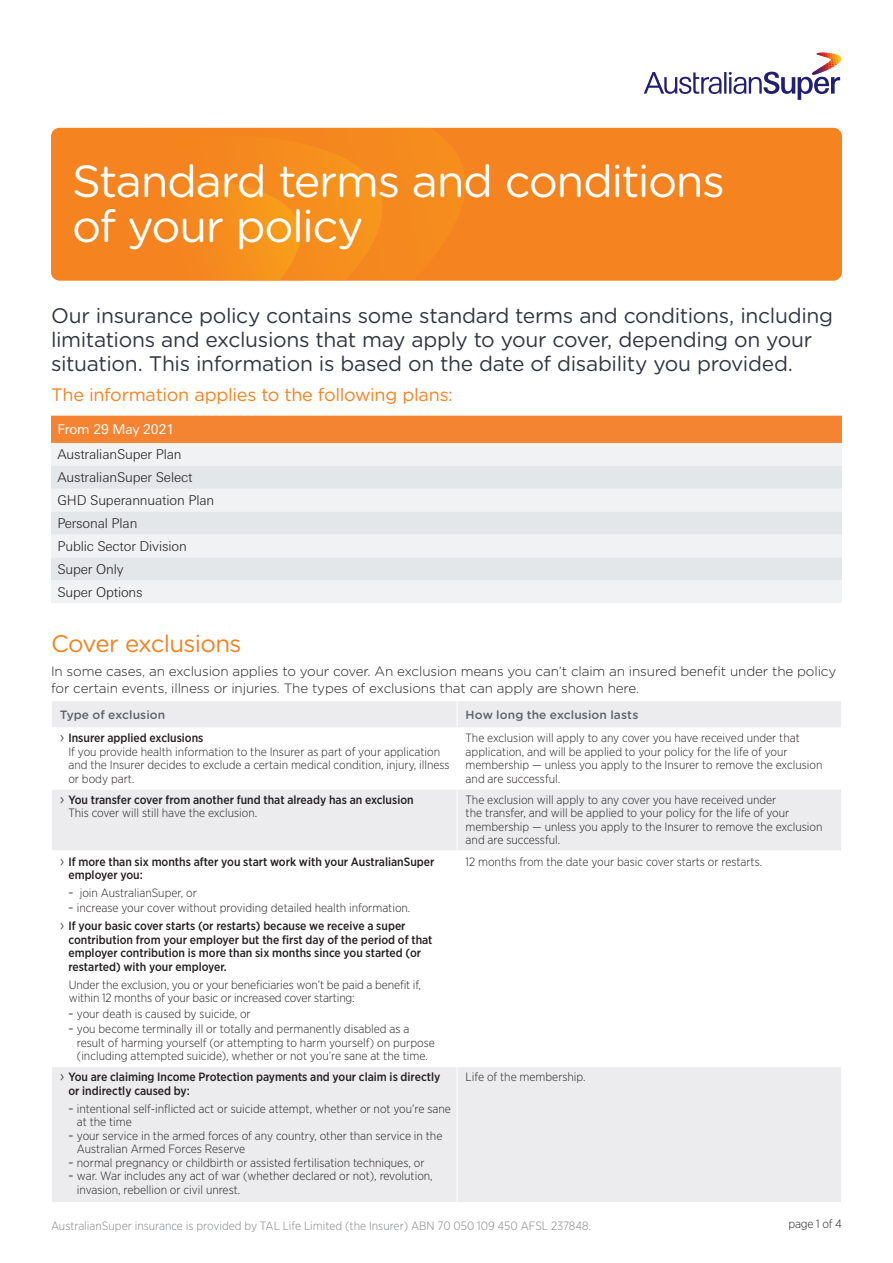
<style>
.page{position:relative;width:893px;height:1263px;background:#fff}
.page>*{position:absolute;margin:0;border:0;box-sizing:border-box;transform-origin:0 0}
.t1{font:45px/45px "Gotham Rounded";letter-spacing:-.03em;color:#fff}
.t2{font:24px "Gotham Rounded";letter-spacing:-.025em;color:#f58220}
.t3{font:21px/24px "Gotham Rounded";letter-spacing:-.015em;color:#323640}
.t4{font:18px "Gotham Rounded";letter-spacing:-.015em;color:#f58220}
.t5{font:300 13.5px/16.5px "Gotham Rounded";letter-spacing:-.01em;color:#231f20}
.t6{font:300 13.5px/23px "Univers Next Pro";letter-spacing:-.01em;color:#231f20}
.t7{font:13.5px "Univers Next Pro";letter-spacing:-.01em;color:#fff}
.t8{font:300 12px/13.5px "Gotham Narrow";color:#231f20}
.t9{font:500 12px/13.5px "Gotham Narrow";color:#231f20}
.t10{font:300 12px "Gotham Narrow";color:#808285}
.t11{font:500 12px "Gotham Rounded";letter-spacing:.01em;color:#5f6369}
.s1{font-family:"Gotham Rounded";font-size:15px}
.s2{font-weight:500}
.s3{font-family:"Gotham Rounded";font-weight:300;font-size:15px}
.s4{font-weight:300}
.s5{font-family:"Univers Next Pro";font-size:15px}
</style>
<div class="page">
<div style="left:465px;top:128px;width:377px;height:153px;background:#f58320"></div>
<div style="left:51px;top:128px;width:414px;height:153px;background:#f5891e"></div>
<svg style="left:51px;top:135px;width:331px;height:146px;background:#f58a1e"></svg>
<svg style="left:51px;top:178px;width:249px;height:103px;background:#f5891f"></svg>
<svg style="left:644px;top:53px;width:198px;height:47px"></svg>
<div style="left:51px;top:416px;width:791px;height:27px;background:#f58432"></div>
<div style="left:51px;top:443px;width:791px;height:160px;background:#f0f2f3"></div>
<svg style="left:51px;top:466px;width:791px;height:114px;fill:#e4e7ea"></svg>
<div style="left:52px;top:701px;width:789px;height:501px;background:#ececee"></div>
<svg style="left:52px;top:727px;width:789px;height:339px"></svg>
<svg style="left:457px;top:701px;width:1px;height:26px"></svg>
<hr style="left:457px;top:727px;width:1px;height:62px;background:#fff">
<hr style="left:51px;top:789px;width:406px;height:1px;background:#fff">
<hr style="left:457px;top:789px;width:385px;height:1px;background:#fff">
<hr style="left:457px;top:789px;width:1px;height:61px;background:#fff">
<hr style="left:457px;top:1067px;width:1px;height:135px;background:#fff">
<hr style="left:51px;top:850px;width:406px;height:1px;background:#fff">
<hr style="left:51px;top:1066px;width:406px;height:1px;background:#fff">
<hr style="left:457px;top:850px;width:385px;height:1px;background:#fff">
<hr style="left:457px;top:851px;width:1px;height:215px;background:#fff">
<hr style="left:457px;top:1066px;width:385px;height:1px;background:#fff">
<h1 class="t1" style="left:72px;top:157px;width:654px">Standard terms and conditions of your policy</h1>
<h3 class="t3" style="left:51px;top:303px;width:784px">Our insurance policy contains some standard terms and conditions, including limitations and exclusions that may apply to your cover, depending on your situation. This information is based on the date of disability you provided.</h3>
<h3 class="t4" style="left:51px;top:382px;width:403px">The information applies to the following plans:</h3>
<p class="t7" style="left:57px;top:422px;width:118px">From 29 May 2021</p>
<p class="t6" style="left:57px;top:443px;width:158px">AustralianSuper Plan<br>AustralianSuper Select<br>GHD Superannuation Plan<br>Personal Plan<br>Public Sector Division<br>Super Only<br>Super Options</p>
<h2 class="t2" style="left:51px;top:627px;width:192px">Cover exclusions</h2>
<p class="t5" style="left:51px;top:663px;width:787px">In some cases, an exclusion applies to your cover. An exclusion means you can’t claim an insured benefit under the policy for certain events, illness or injuries. The types of exclusions that can apply are shown here.</p>
<p class="t11" style="left:60px;top:706px;width:107px">Type of exclusion</p>
<p class="t11" style="left:466px;top:706px;width:174px">How long the exclusion lasts</p>
<p class="t8" style="left:68px;top:731px;width:383px;text-indent:-9px"><span class="s1">›</span> <span class="s2">Insurer applied exclusions<br></span>If you provide health information to the Insurer as part of your application and the Insurer decides to exclude a certain medical condition, injury, illness or body part.</p>
<p class="t8" style="left:466px;top:731px;width:358px">The exclusion will apply to any cover you have received under that application, and will be applied to your policy for the life of your membership — unless you apply to the Insurer to remove the exclusion and are successful.</p>
<p class="t9" style="left:68px;top:793px;width:347px;text-indent:-9px"><span class="s3">›</span> You transfer cover from another fund that already has an exclusion<br><span class="s4">This cover will still have the exclusion.</span></p>
<p class="t8" style="left:466px;top:793px;width:358px">The exclusion will apply to any cover you have received under<br>the transfer, and will be applied to your policy for the life of your membership — unless you apply to the Insurer to remove the exclusion and are successful.</p>
<p class="t9" style="left:68px;top:854px;width:368px;text-indent:-9px"><span class="s3">›</span> If more than six months after you start work with your AustralianSuper employer you:</p>
<p class="t8" style="left:68px;top:885px;width:130px"><span class="s5">-</span> join AustralianSuper, or</p>
<p class="t8" style="left:60px;top:899px;width:352px;line-height:17.7px;text-indent:9px"><span class="s5">-</span> increase your cover without providing detailed health information. <span class="s1">›</span> <span class="s2">If your basic cover starts (or restarts) because we receive a super</span></p>
<p class="t9" style="left:68px;top:932px;width:366px">contribution from your employer but the first day of the period of that employer contribution is more than six months since you started (or restarted) with your employer.</p>
<p class="t8" style="left:69px;top:977px;width:354px">Under the exclusion, you or your beneficiaries won’t be paid a benefit if, within 12 months of your basic or increased cover starting:</p>
<p class="t8" style="left:68px;top:1006px;width:184px"><span class="s5">-</span> your death is caused by suicide, or</p>
<p class="t8" style="left:77px;top:1022px;width:359px;text-indent:-9px"><span class="s5">-</span> you become terminally ill or totally and permanently disabled as a result of harming yourself (or attempting to harm yourself) on purpose (including attempted suicide), whether or not you’re sane at the time.</p>
<p class="t8" style="left:466px;top:854px;width:298px">12 months from the date your basic cover starts or restarts.</p>
<p class="t9" style="left:68px;top:1070px;width:373px;text-indent:-9px"><span class="s3">›</span> You are claiming Income Protection payments and your claim is directly or indirectly caused by:</p>
<p class="t8" style="left:77px;top:1101px;width:375px;text-indent:-9px"><span class="s5">-</span> intentional self-inflicted act or suicide attempt, whether or not you’re sane at the time</p>
<p class="t8" style="left:77px;top:1128px;width:367px;text-indent:-9px"><span class="s5">-</span> your service in the armed forces of any country, other than service in the<br>Australian Armed Forces Reserve</p>
<p class="t8" style="left:68px;top:1155px;width:358px"><span class="s5">-</span> normal pregnancy or childbirth or assisted fertilisation techniques, or</p>
<p class="t8" style="left:77px;top:1169px;width:357px;text-indent:-9px"><span class="s5">-</span> war. War includes any act of war (whether declared or not), revolution, invasion, rebellion or civil unrest.</p>
<p class="t8" style="left:466px;top:1070px;width:122px">Life of the membership.</p>
<p class="t10" style="left:51px;top:1218px;width:542px">AustralianSuper insurance is provided by TAL Life Limited (the Insurer) ABN 70 050 109 450 AFSL 237848.</p>
<p class="t8" style="left:788px;top:1217px;width:55px">page 1 of 4</p>
</div>
